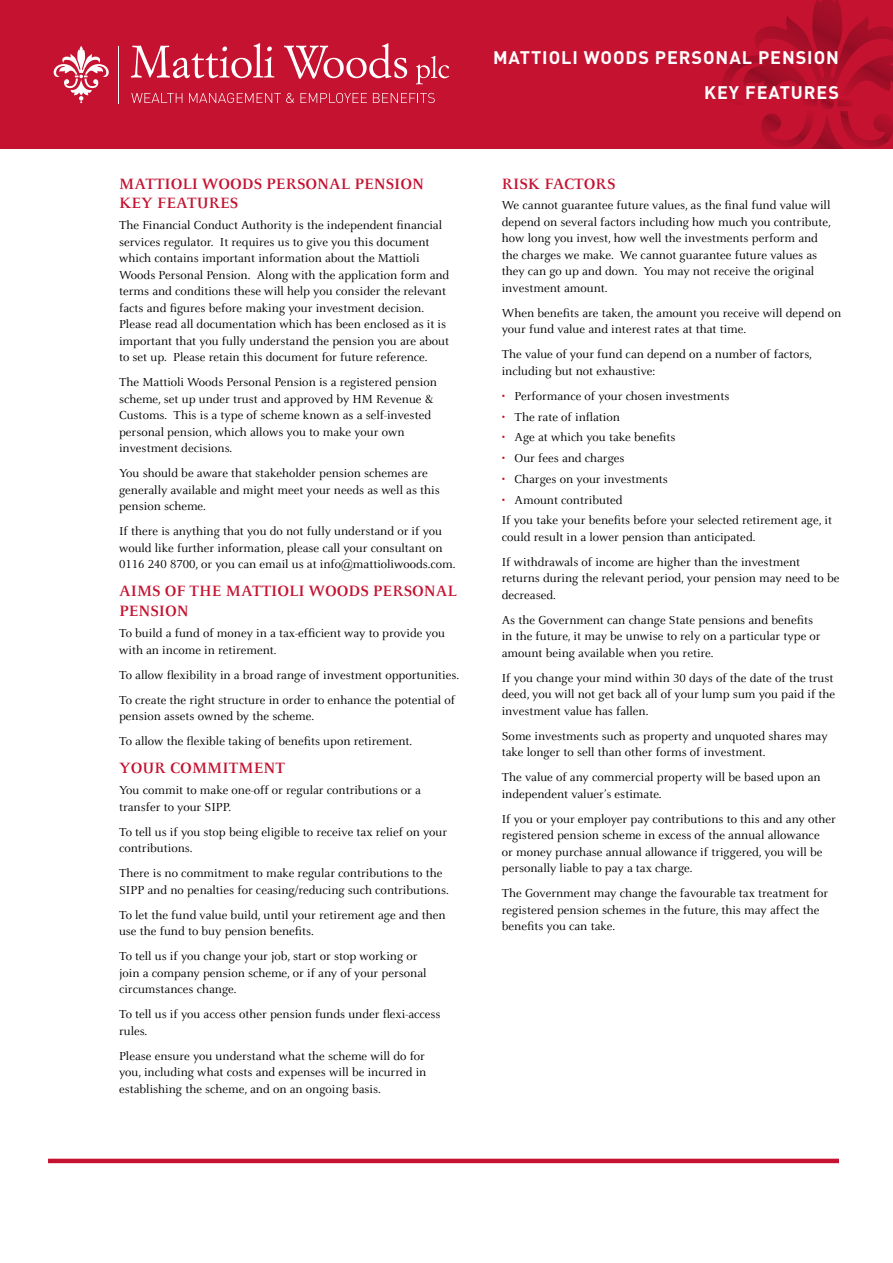
<style>
.page{position:relative;width:893px;height:1263px;background:#fff}
.page>*{position:absolute;margin:0;border:0;box-sizing:border-box;transform-origin:0 0}
.t1{font:700 18px "DIN";letter-spacing:.05em;color:#fff}
.t2{font:700 16.5px/19.8px "Celeste";color:#c41230}
.t3{font:12.75px/16.5px "Celeste";color:#000}
.s1{font-family:"Celeste Caps"}
.s2{color:#c41230}
</style>
<div class="page">
<div style="left:0;top:0;width:893px;height:149px;background:#c41230"></div>
<svg style="left:721px;top:0;width:172px;height:149px"></svg>
<hr style="left:48px;top:1159px;width:791px;height:4px;background:#c41230">
<hr style="left:118px;top:46px;width:1px;height:57px;background:#fff">
<svg style="left:53px;top:46px;width:56px;height:57px"></svg>
<svg style="left:131px;top:43px;width:143px;height:35px"></svg>
<svg style="left:284px;top:43px;width:123px;height:36px"></svg>
<svg style="left:416px;top:56px;width:33px;height:28px"></svg>
<svg style="left:131px;top:93px;width:51px;height:10px"></svg>
<svg style="left:189px;top:93px;width:105px;height:10px"></svg>
<svg style="left:300px;top:93px;width:67px;height:10px"></svg>
<svg style="left:373px;top:93px;width:62px;height:10px"></svg>
<p class="t2" style="left:119px;top:174px;width:306px">MATTIOLI WOODS PERSONAL PENSION<br>KEY FEATURES</p>
<p class="t3" style="left:119px;top:217px;width:332px">The Financial Conduct Authority is the independent financial services regulator. It requires us to give you this document which contains important information about the Mattioli Woods Personal Pension. Along with the application form and terms and conditions these will help you consider the relevant facts and figures before making your investment decision.<br>Please read all documentation which has been enclosed as it is important that you fully understand the pension you are about to set up. Please retain this document for future reference.</p>
<p class="t3" style="left:119px;top:374px;width:319px">The Mattioli Woods Personal Pension is a registered pension scheme, set up under trust and approved by HM Revenue &amp; Customs. This is a type of scheme known as a self-invested personal pension, which allows you to make your own investment decisions.</p>
<p class="t3" style="left:119px;top:465px;width:322px">You should be aware that stakeholder pension schemes are generally available and might meet your needs as well as this pension scheme.</p>
<p class="t3" style="left:119px;top:523px;width:338px">If there is anything that you do not fully understand or if you would like further information, please call your consultant on<br><span class="s1">0116 240 8700</span>, or you can email us at info@mattioliwoods.com.</p>
<p class="t2" style="left:119px;top:582px;width:339px">AIMS OF THE MATTIOLI WOODS PERSONAL<br>PENSION</p>
<p class="t3" style="left:119px;top:625px;width:327px">To build a fund of money in a tax-efficient way to provide you with an income in retirement.</p>
<p class="t3" style="left:119px;top:662px;width:341px;line-height:25px">To allow flexibility in a broad range of investment opportunities.<br>To create the right structure in order to enhance the potential of</p>
<p class="t3" style="left:119px;top:704px;width:295px;line-height:25px">pension assets owned by the scheme.<br>To allow the flexible taking of benefits upon retirement.</p>
<p class="t2" style="left:119px;top:759px;width:167px">YOUR COMMITMENT</p>
<p class="t3" style="left:119px;top:782px;width:303px">You commit to make one-off or regular contributions or a transfer to your SIPP.</p>
<p class="t3" style="left:119px;top:824px;width:330px">To tell us if you stop being eligible to receive tax relief on your contributions.</p>
<p class="t3" style="left:119px;top:865px;width:331px">There is no commitment to make regular contributions to the<br>SIPP and no penalties for ceasing/reducing such contributions.</p>
<p class="t3" style="left:119px;top:907px;width:328px">To let the fund value build, until your retirement age and then use the fund to buy pension benefits.</p>
<p class="t3" style="left:119px;top:948px;width:309px">To tell us if you change your job, start or stop working or join a company pension scheme, or if any of your personal circumstances change.</p>
<p class="t3" style="left:119px;top:1006px;width:323px">To tell us if you access other pension funds under flexi-access rules.</p>
<p class="t3" style="left:119px;top:1048px;width:309px;text-align:justify">Please ensure you understand what the scheme will do for you, including what costs and expenses will be incurred in establishing the scheme, and on an ongoing basis.</p>
<h1 class="t1" style="left:493px;top:46px;width:347px">MATTIOLI WOODS PERSONAL PENSION</h1>
<h1 class="t1" style="left:704px;top:81px;width:136px">KEY FEATURES</h1>
<p class="t2" style="left:502px;top:174px;width:115px">RISK FACTORS</p>
<p class="t3" style="left:502px;top:198px;width:331px">We cannot guarantee future values, as the final fund value will depend on several factors including how much you contribute, how long you invest, how well the investments perform and the charges we make. We cannot guarantee future values as they can go up and down. You may not receive the original investment amount.</p>
<p class="t3" style="left:502px;top:305px;width:341px">When benefits are taken, the amount you receive will depend on your fund value and interest rates at that time.</p>
<p class="t3" style="left:502px;top:347px;width:312px">The value of your fund can depend on a number of factors, including but not exhaustive:</p>
<p class="t3" style="left:502px;top:388px;width:229px"><span class="s2">•</span> Performance of your chosen investments</p>
<p class="t3" style="left:502px;top:409px;width:120px"><span class="s2">•</span> The rate of inflation</p>
<p class="t3" style="left:502px;top:430px;width:175px"><span class="s2">•</span> Age at which you take benefits</p>
<p class="t3" style="left:502px;top:450px;width:124px"><span class="s2">•</span> Our fees and charges</p>
<p class="t3" style="left:502px;top:471px;width:168px"><span class="s2">•</span> Charges on your investments</p>
<p class="t3" style="left:502px;top:490px;width:332px;line-height:20.7px"><span class="s2">•</span> Amount contributed<br>If you take your benefits before your selected retirement age, it</p>
<p class="t3" style="left:502px;top:525px;width:300px;line-height:25px">could result in a lower pension than anticipated.<br>If withdrawals of income are higher than the investment</p>
<p class="t3" style="left:502px;top:571px;width:339px">returns during the relevant period, your pension may need to be decreased.</p>
<p class="t3" style="left:502px;top:612px;width:320px">As the Government can change State pensions and benefits in the future, it may be unwise to rely on a particular type or amount being available when you retire.</p>
<p class="t3" style="left:502px;top:670px;width:335px">If you change your mind within <span class="s1">30</span> days of the date of the trust deed, you will not get back all of your lump sum you paid if the investment value has fallen.</p>
<p class="t3" style="left:502px;top:728px;width:327px">Some investments such as property and unquoted shares may take longer to sell than other forms of investment.</p>
<p class="t3" style="left:502px;top:770px;width:320px">The value of any commercial property will be based upon an independent valuer’s estimate.</p>
<p class="t3" style="left:502px;top:811px;width:336px">If you or your employer pay contributions to this and any other registered pension scheme in excess of the annual allowance<br>or money purchase annual allowance if triggered, you will be personally liable to pay a tax charge.</p>
<p class="t3" style="left:502px;top:886px;width:328px">The Government may change the favourable tax treatment for registered pension schemes in the future, this may affect the benefits you can take.</p>
</div>
